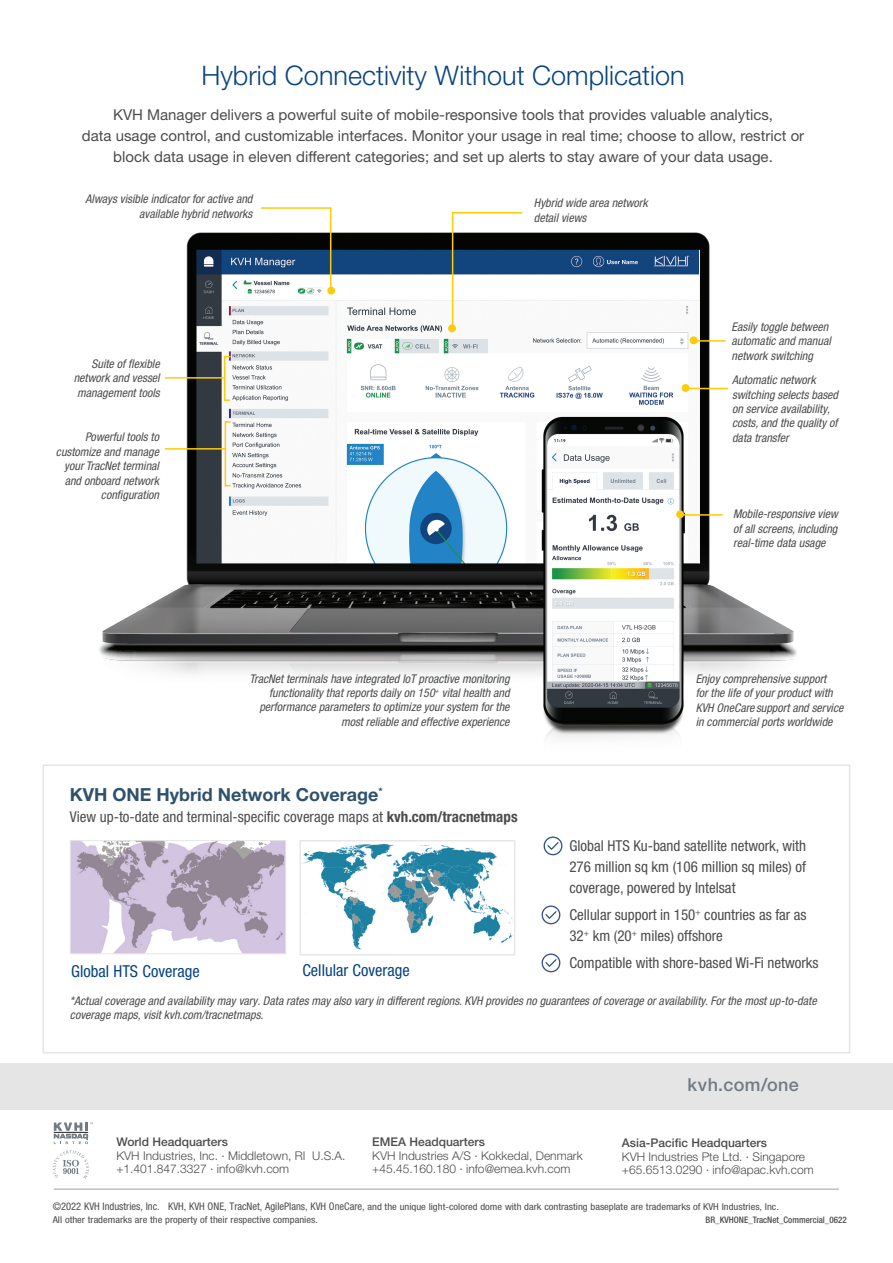
<style>
.page{position:relative;width:893px;height:1263px;background:#fff}
.page>*{position:absolute;margin:0;border:0;box-sizing:border-box;transform-origin:0 0}
.t1{font:300 27px "Helvetica Neue LT Pro";color:#0a4581}
.t2{font:700 18px "Helvetica Neue LT Pro";color:#2f516c}
.Subtitles{font:500 18px "Helvetica Neue LT Pro";letter-spacing:.02em;color:#727b83}
.Headings{font:condensed 16.5px "Helvetica Neue LT Pro";color:#0a4581}
.t3{font:15px/21px "Helvetica Neue LT Pro";color:#4b4c4d;text-align:center}
.t4{font:condensed 15px/21px "Helvetica Neue LT Pro";color:#4b4c4d;text-align:justify}
.t5{font:italic condensed 12px/14.4px "Helvetica Neue LT Pro";color:#4b4c4d}
.Product_Callouts{font:300 12px/13.5px "Helvetica Neue LT Pro";color:#4b4c4d}
.t6{font:condensed 9.45px/13.5px "Helvetica Neue LT Pro";color:#4b4c4d;scale:1.11 1}
.t7{font:500 condensed 9px "Helvetica Neue LT Pro";color:#4b4c4d}
.s1{font-weight:700}
.s2{font-weight:500}
.s3{font-size:10.5px}
</style>
<div class="page">
<div style="left:0;top:1063px;width:893px;height:47px;background:#e5e5e5"></div>
<hr style="left:54px;top:1189px;width:785px;height:1px;background:#9d9fa2">
<svg style="left:54px;top:1122px;width:39px;height:22px"></svg>
<svg style="left:53px;top:1150px;width:36px;height:29px"></svg>
<img style="left:99px;top:207px;width:698px;height:532px">
<div style="left:448px;top:324px;width:8px;height:8px;background:#fecb09;border-radius:50%"></div>
<hr style="left:452px;top:212px;width:1px;height:114px;background:#fecb09">
<hr style="left:453px;top:212px;width:69px;height:2px;background:#fecb09">
<hr style="left:165px;top:377px;width:59px;height:2px;background:#fecb09">
<div style="left:327px;top:287px;width:8px;height:7px;background:#fecb09;border-radius:50%"></div>
<hr style="left:330px;top:207px;width:1px;height:81px;background:#fecb09">
<hr style="left:261px;top:207px;width:70px;height:2px;background:#fecb09">
<hr style="left:696px;top:340px;width:30px;height:2px;background:#fecb09">
<div style="left:690px;top:336px;width:7px;height:8px;background:#fecb09;border-radius:50%"></div>
<hr style="left:224px;top:356px;width:1px;height:45px;background:#fecb09">
<hr style="left:165px;top:448px;width:60px;height:2px;background:#fecb09">
<hr style="left:225px;top:421px;width:1px;height:65px;background:#fecb09">
<hr style="left:688px;top:388px;width:40px;height:1px;background:#fecb09">
<div style="left:682px;top:384px;width:7px;height:8px;background:#fecb09;border-radius:50%"></div>
<hr style="left:682px;top:514px;width:41px;height:2px;background:#fecb09">
<div style="left:676px;top:510px;width:8px;height:8px;background:#fecb09;border-radius:50%"></div>
<div style="left:43px;top:764px;width:807px;height:289px;border:2px solid #e5e5e5"></div>
<img style="left:543px;top:836px;width:20px;height:20px">
<img style="left:541px;top:905px;width:20px;height:20px">
<img style="left:541px;top:953px;width:20px;height:20px">
<img style="left:72px;top:842px;width:212px;height:110px">
<div style="left:70px;top:840px;width:216px;height:114px;border:1px solid #e6e7e9"></div>
<img style="left:302px;top:844px;width:210px;height:106px">
<div style="left:299px;top:840px;width:216px;height:115px;border:2px solid #e6e7e9"></div>
<h1 class="t1" style="left:201px;top:59px;width:485px">Hybrid Connectivity Without Complication</h1>
<p class="t3" style="left:82px;top:104px;width:724px">KVH Manager delivers a powerful suite of mobile-responsive tools that provides valuable analytics,<br>data usage control, and customizable interfaces. Monitor your usage in real time; choose to allow, restrict or block data usage in eleven different categories; and set up alerts to stay aware of your data usage.</p>
<p class="t5" style="left:85px;top:192px;width:168px;text-align:right">Always visible indicator for active and available hybrid networks</p>
<p class="t5" style="left:74px;top:356px;width:87px;text-align:justify;text-indent:18px">Suite of flexible network and vessel management tools</p>
<p class="t5" style="left:56px;top:430px;width:105px;text-align:right">Powerful tools to customize and manage your TracNet terminal and onboard network configuration</p>
<p class="t5" style="left:534px;top:196px;width:115px">Hybrid wide area network detail views</p>
<p class="t5" style="left:732px;top:319px;width:101px">Easily toggle between automatic and manual network switching</p>
<p class="t5" style="left:732px;top:373px;width:108px">Automatic network switching selects based on service availability, costs, and the quality of data transfer</p>
<p class="t5" style="left:733px;top:507px;width:106px;text-align:justify">Mobile-responsive view of all screens, including real-time data usage</p>
<p class="t5" style="left:250px;top:671px;width:262px;text-align:right">TracNet terminals have integrated IoT proactive monitoring functionality that reports daily on 150<sup>+</sup> vital health and performance parameters to optimize your system for the most reliable and effective experience</p>
<p class="t5" style="left:696px;top:671px;width:149px">Enjoy comprehensive support<br>for the life of your product with<br>KVH OneCare support and service in commercial ports worldwide</p>
<p class="t2" style="left:70px;top:784px;width:314px">KVH ONE Hybrid Network Coverage<sup>*</sup></p>
<p class="t4" style="left:70px;top:806px;width:449px">View up-to-date and terminal-specific coverage maps at <span class="s1">kvh.com/tracnetmaps</span></p>
<p class="t4" style="left:569px;top:835px;width:238px">Global HTS Ku-band satellite network, with 276 million sq km (106 million sq miles) of coverage, powered by Intelsat</p>
<p class="t4" style="left:569px;top:904px;width:239px">Cellular support in 150<sup>+</sup> countries as far as<br>32<sup>+</sup> km (20<sup>+</sup> miles) offshore</p>
<p class="t4" style="left:569px;top:952px;width:251px">Compatible with shore-based Wi-Fi networks</p>
<p class="t5" style="left:70px;top:993px;width:748px">*Actual coverage and availability may vary. Data rates may also vary in different regions. KVH provides no guarantees of coverage or availability. For the most up-to-date coverage maps, visit kvh.com/tracnetmaps.</p>
<p class="Headings" style="left:71px;top:961px;width:130px">Global HTS Coverage</p>
<p class="Headings" style="left:302px;top:961px;width:109px">Cellular Coverage</p>
<p class="Subtitles" style="left:687px;top:1074px;width:113px">kvh.com/one</p>
<p class="Product_Callouts" style="left:116px;top:1135px;width:231px"><span class="s2">World Headquarters<br></span>KVH Industries, Inc. · Middletown, RI U.S.A. +1.401.847.3327 · info@kvh.com</p>
<p class="Product_Callouts" style="left:622px;top:1136px;width:193px"><span class="s2">Asia-Pacific Headquarters<br></span>KVH Industries Pte Ltd. · Singapore +65.6513.0290 · info@apac.kvh.com</p>
<p class="t6" style="left:53px;top:1200px;width:656px"><span class="s3">©2022 KVH Industries, Inc. KVH, KVH ONE, TracNet, AgilePlans, KVH OneCare,</span> and the unique light-colored dome with dark contrasting baseplate are trademarks of KVH Industries, Inc.<br>All other trademarks are the property of their respective companies.</p>
<p class="Product_Callouts" style="left:372px;top:1135px;width:212px"><span class="s2">EMEA Headquarters<br></span>KVH Industries A/S · Kokkedal, Denmark +45.45.160.180 · info@emea.kvh.com</p>
<p class="t7" style="left:706px;top:1214px;width:142px">BR_KVHONE_TracNet_Commercial_0622</p>
</div>
